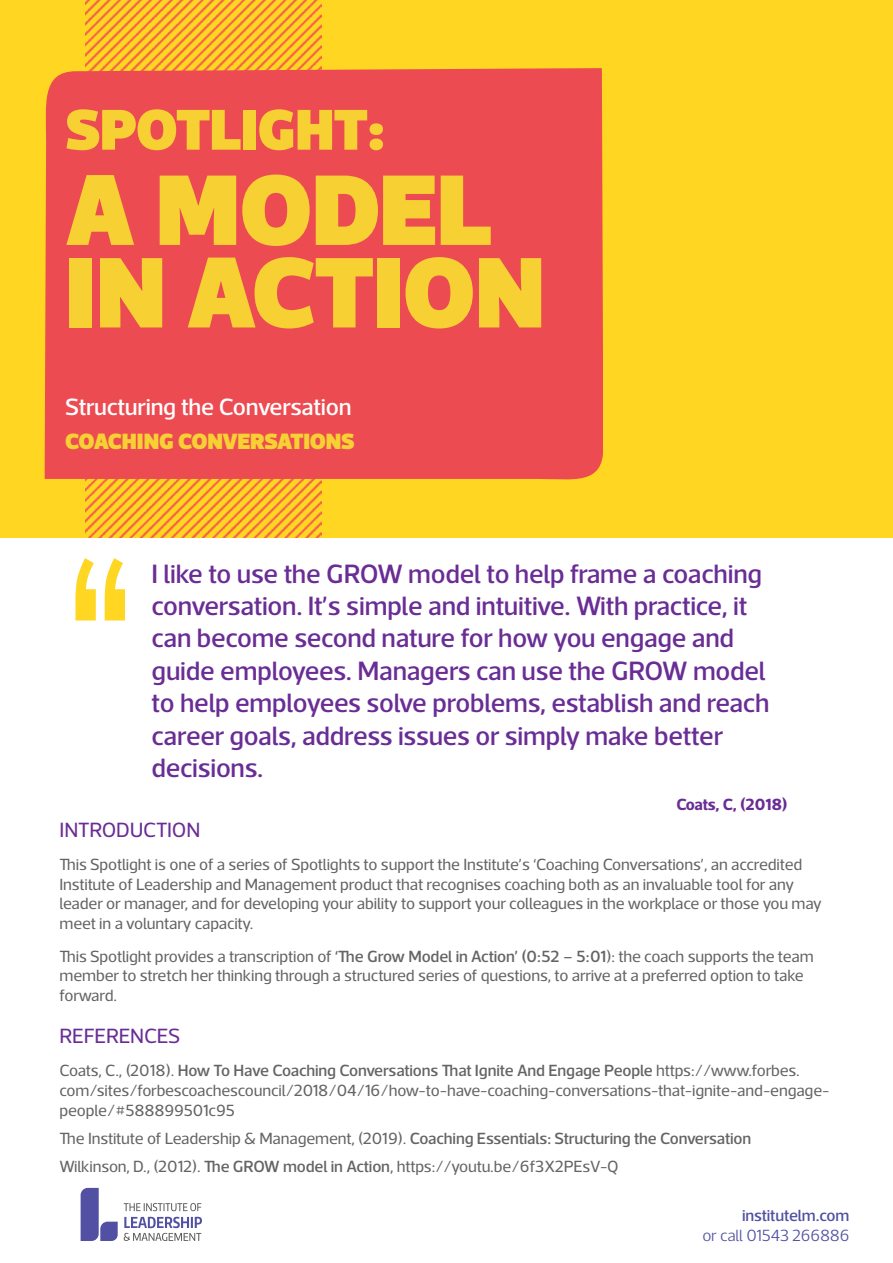
<style>
.page{position:relative;width:893px;height:1263px;background:#fff}
.page>*{position:absolute;margin:0;border:0;box-sizing:border-box;transform-origin:0 0}
.t1{font:900 102px/82.5px "Acto";letter-spacing:-.01em;color:#f7d134}
.t2{font:900 58.5px "Acto";letter-spacing:-.01em;color:#f7d134}
.t3{font:500 27px/32.4px "Acto";letter-spacing:-.01em;color:#692d95}
.t4{font:500 24px "Acto";letter-spacing:-.01em;color:#fff}
.t5{font:900 22.5px "Acto";letter-spacing:-.01em;color:#f7d134}
.t6{font:21px "Acto";letter-spacing:-.01em;color:#692d95}
.t7{font:16.5px/19.8px "Acto";letter-spacing:-.01em;color:#646464}
.t8{font:300 16.5px "Acto";letter-spacing:-.01em;color:#5150a2}
.t9{font:500 16.5px "Acto";letter-spacing:-.01em;color:#5150a2}
.t10{font:700 16.5px "Acto";letter-spacing:-.005em;color:#692d95}
.s1{font-weight:500}
</style>
<div class="page">
<div style="left:0;top:0;width:893px;height:537px;background:#ffd621"></div>
<svg style="left:75px;top:558px;width:50px;height:62px"></svg>
<img style="left:86px;top:0;width:235px;height:537px">
<div style="left:45px;top:68px;width:558px;height:418px;background:#ed4b52"></div>
<svg style="left:81px;top:1188px;width:37px;height:53px"></svg>
<svg style="left:124px;top:1217px;width:78px;height:24px"></svg>
<svg style="left:124px;top:1203px;width:77px;height:8px"></svg>
<h2 class="t2" style="left:65px;top:93px;width:321px">SPOTLIGHT:</h2>
<h1 class="t1" style="left:65px;top:166px;width:481px">A MODEL<br>IN ACTION</h1>
<h3 class="t4" style="left:65px;top:393px;width:288px">Structuring the Conversation</h3>
<h3 class="t5" style="left:65px;top:427px;width:291px">COACHING CONVERSATIONS</h3>
<p class="t3" style="left:152px;top:557px;width:619px">I like to use the GROW model to help frame a coaching conversation. It’s simple and intuitive. With practice, it can become second nature for how you engage and guide employees. Managers can use the GROW model to help employees solve problems, establish and reach career goals, address issues or simply make better decisions.</p>
<p class="t10" style="left:676px;top:794px;width:113px">Coats, C, (2018)</p>
<p class="t6" style="left:60px;top:818px;width:142px">INTRODUCTION</p>
<p class="t7" style="left:60px;top:854px;width:764px">This Spotlight is one of a series of Spotlights to support the Institute’s ‘Coaching Conversations’, an accredited Institute of Leadership and Management product that recognises coaching both as an invaluable tool for any leader or manager, and for developing your ability to support your colleagues in the workplace or those you may meet in a voluntary capacity.</p>
<p class="t7" style="left:60px;top:946px;width:756px">This Spotlight provides a transcription of <span class="s1">‘The Grow Model in Action’ (0:52 – 5:01</span>): the coach supports the team member to stretch her thinking through a structured series of questions, to arrive at a preferred option to take forward.</p>
<p class="t6" style="left:60px;top:1024px;width:122px">REFERENCES</p>
<p class="t7" style="left:60px;top:1060px;width:772px">Coats, C., (2018). <span class="s1">How To Have Coaching Conversations That Ignite And Engage People</span> https://www.forbes. com/sites/forbescoachescouncil/2018/04/16/how-to-have-coaching-conversations-that-ignite-and-engage&shy;people/#588899501c95</p>
<p class="t7" style="left:60px;top:1124px;width:693px;line-height:28.3px">The Institute of Leadership &amp; Management, (2019). <span class="s1">Coaching Essentials: Structuring the Conversation<br></span>Wilkinson, D., (2012). <span class="s1">The GROW model in Action</span>, https://youtu.be/6f3X2PEsV-Q</p>
<p class="t9" style="left:742px;top:1206px;width:109px">institutelm.com</p>
<p class="t8" style="left:702px;top:1226px;width:149px">or call 01543 266886</p>
</div>
